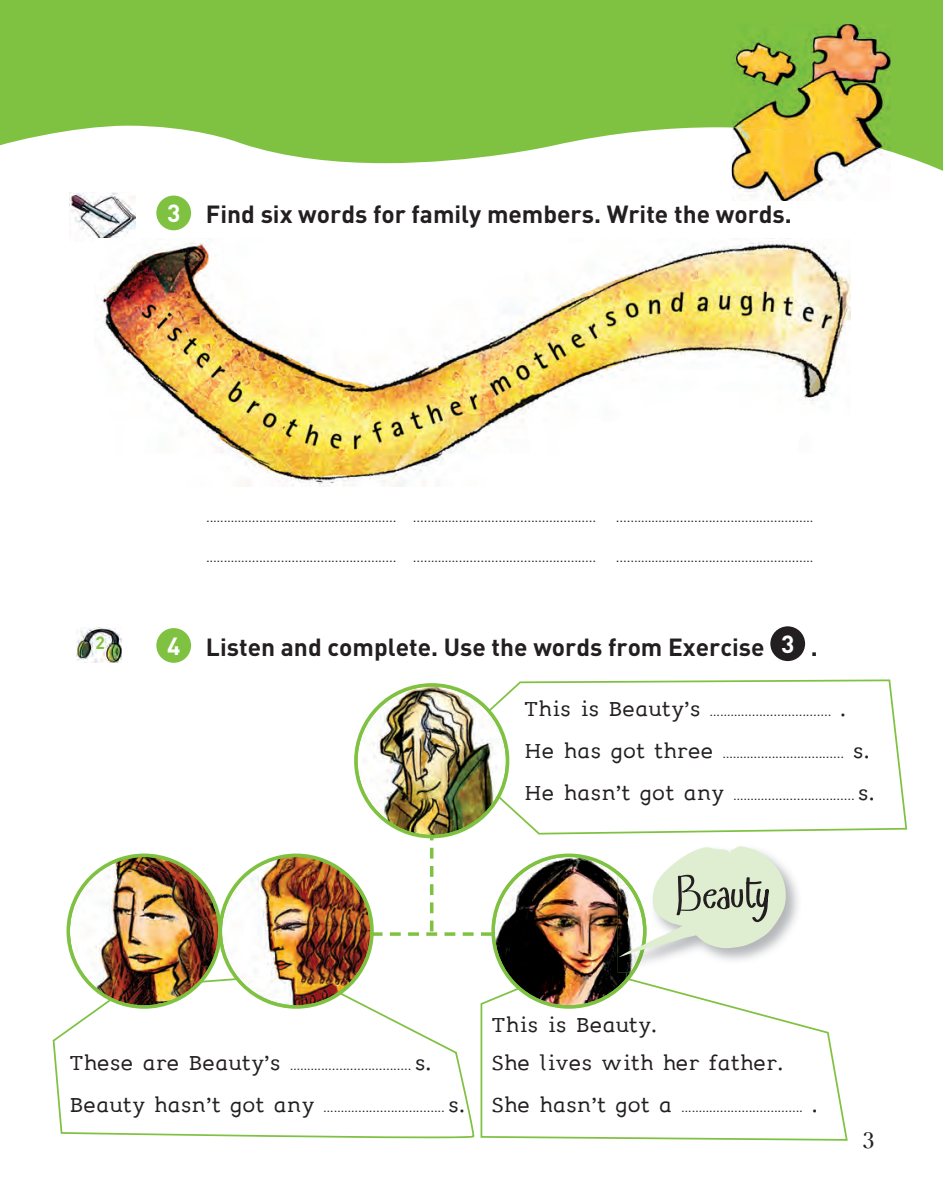
<style>
.page{position:relative;width:943px;height:1191px;background:#fff}
.page>*{position:absolute;margin:0;border:0;box-sizing:border-box;transform-origin:0 0}
.t1{font:26.25px/38.5px "leggimi";color:#231f20}
.t2{font:700 24.5px "DINOT";color:#231f20}
.t3{font:22.75px "Emilia";color:#231f20}
.t4{font:700 17.5px "DINOT";color:#7fc241}
.t5{font:14px "DINOT";color:#231f20}
.s1{color:#fff}
.s2{font-family:"leggimi";font-size:26.25px}
</style>
<div class="page">
<svg style="left:480px;top:1008px;width:367px;height:132px"></svg>
<svg style="left:53px;top:1008px;width:421px;height:130px"></svg>
<svg style="left:518px;top:679px;width:389px;height:153px"></svg>
<svg style="left:0;top:0;width:943px;height:171px;fill:#7fc241"></svg>
<img style="left:731px;top:152px;width:159px;height:49px">
<img style="left:731px;top:24px;width:159px;height:128px">
<div style="left:156px;top:196px;width:35px;height:34px;background:#7fc241;border-radius:50%"></div>
<img style="left:77px;top:627px;width:45px;height:36px">
<div style="left:156px;top:628px;width:35px;height:35px;background:#7fc241;border-radius:50%"></div>
<div style="left:770px;top:626px;width:35px;height:35px;background:#231f20;border-radius:50%"></div>
<img style="left:69px;top:192px;width:66px;height:46px">
<img style="left:101px;top:238px;width:749px;height:248px">
<img style="left:66px;top:683px;width:721px;height:325px">
<h2 class="t2" style="left:167px;top:198px;width:626px"><span class="s1">3</span> Find six words for family members. Write the words.</h2>
<p class="t5" style="left:206px;top:507px;width:391px">..……….......................................... ....………......................................</p>
<p class="t5" style="left:616px;top:507px;width:199px">.....………......................................…</p>
<p class="t5" style="left:206px;top:547px;width:391px">..……….......................................... ....………......................................</p>
<p class="t5" style="left:616px;top:547px;width:199px">.....………......................................…</p>
<p class="t4" style="left:95px;top:631px;width:11px">2</p>
<h2 class="t2" style="left:167px;top:630px;width:652px"><span class="s1">4</span> Listen and complete. Use the words from Exercise <span class="s1">3</span> .</h2>
<p class="t5" style="left:524px;top:701px;width:324px"><span class="s2">This is Beauty’s</span> ………......................... <span class="s2">.</span></p>
<p class="t5" style="left:524px;top:743px;width:347px"><span class="s2">He has got three</span> ………......................... <span class="s2">s.</span></p>
<p class="t5" style="left:524px;top:785px;width:352px"><span class="s2">He hasn’t got any</span> ………......................... <span class="s2">s.</span></p>
<p class="t5" style="left:69px;top:1055px;width:363px"><span class="s2">These are Beauty’s</span> ………......................... <span class="s2">s.</span></p>
<p class="t5" style="left:69px;top:1097px;width:397px"><span class="s2">Beauty hasn’t got any</span> ………......................... <span class="s2">s.</span></p>
<h1 class="t1" style="left:491px;top:1005px;width:293px">This is Beauty.<br>She lives with her father.</h1>
<p class="t5" style="left:491px;top:1097px;width:328px"><span class="s2">She hasn’t got a</span> ………......................... <span class="s2">.</span></p>
<h3 class="t3" style="left:861px;top:1127px;width:13px">3</h3>
</div>
